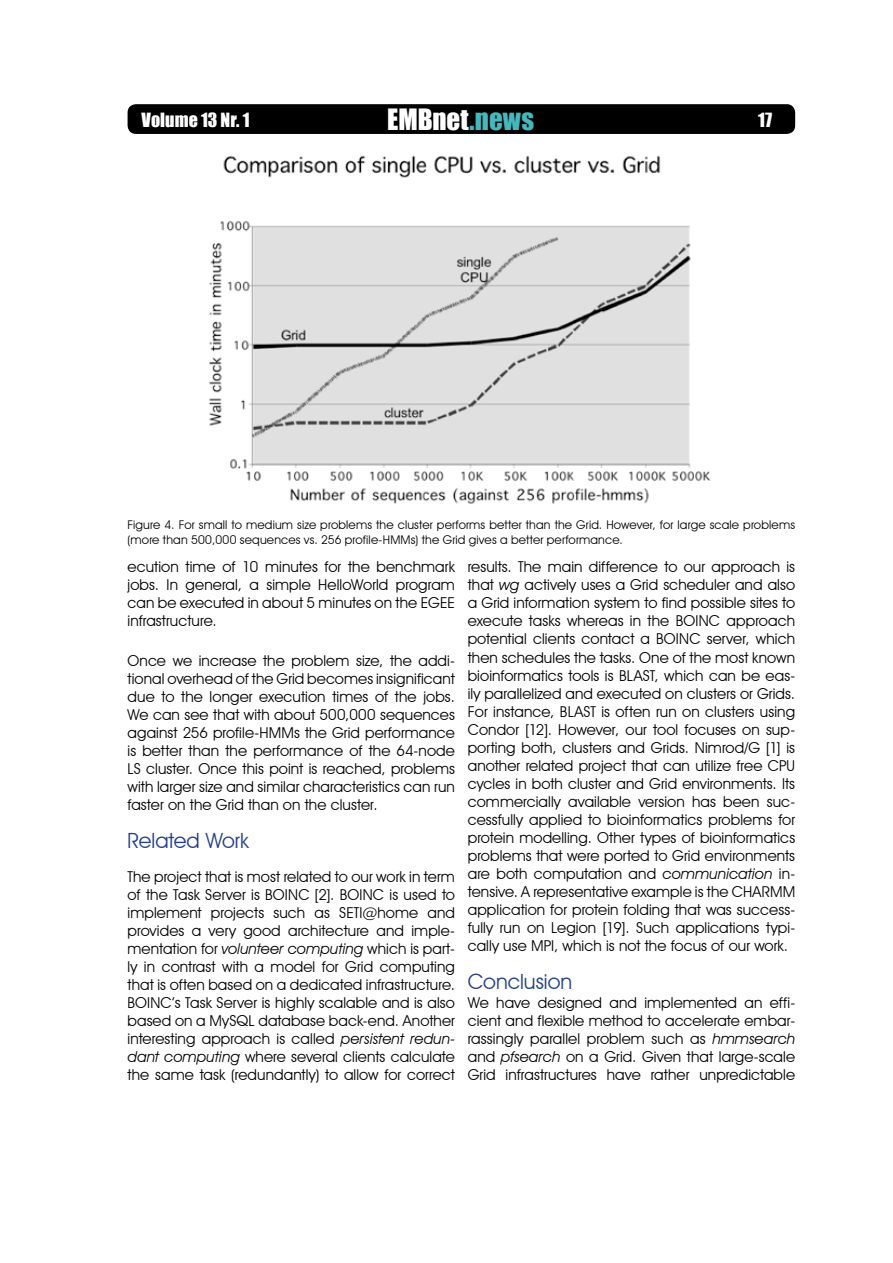
<style>
.page{position:relative;width:893px;height:1263px;background:#fff}
.page>*{position:absolute;margin:0;border:0;box-sizing:border-box;transform-origin:0 0}
.t1{font:27px "Impact";color:#fff}
.t2{font:21px "Avant Garde IT Cby BT";color:#24408f}
.t3{font:18px "Impact";letter-spacing:.005em;color:#fff}
.t4{font:15px/18px "Avant Garde IT Cby BT";letter-spacing:.005em;color:#000;text-align:justify}
.t5{font:12px/14.4px "Avant Garde IT Cby BT";letter-spacing:.015em;color:#000}
.s1{color:#44b8bc}
.s2{font-style:italic}
</style>
<div class="page">
<div style="left:128px;top:104px;width:667px;height:30px;background:#000;border-radius:9px"></div>
<img style="left:209px;top:155px;width:502px;height:349px">
<p class="t3" style="left:142px;top:106px;width:110px">Volume 13 Nr. 1</p>
<h1 class="t1" style="left:387px;top:98px;width:148px">EMBnet<span class="s1">.news</span></h1>
<p class="t3" style="left:758px;top:106px;width:16px">17</p>
<p class="t5" style="left:128px;top:518px;width:669px">Figure 4. For small to medium size problems the cluster performs better than the Grid. However, for large scale problems (more than 500,000 sequences vs. 256 profile-HMMs) the Grid gives a better performance.</p>
<p class="t4" style="left:128px;top:558px;width:329px">ecution time of 10 minutes for the benchmark jobs. In general, a simple HelloWorld program can be executed in about 5 minutes on the EGEE infrastructure.</p>
<p class="t4" style="left:128px;top:652px;width:329px">Once we increase the problem size, the addi&shy;tional overhead of the Grid becomes insignificant due to the longer execution times of the jobs.<br>We can see that with about 500,000 sequences against 256 profile-HMMs the Grid performance is better than the performance of the 64-node LS cluster. Once this point is reached, problems with larger size and similar characteristics can run faster on the Grid than on the cluster.</p>
<h2 class="t2" style="left:128px;top:828px;width:123px">Related Work</h2>
<p class="t4" style="left:128px;top:868px;width:329px">The project that is most related to our work in term of the Task Server is BOINC [2]. BOINC is used to implement projects such as SETI@home and provides a very good architecture and imple&shy;mentation for <span class="s2">volunteer computing</span> which is part&shy;ly in contrast with a model for Grid computing that is often based on a dedicated infrastructure.<br>BOINC’s Task Server is highly scalable and is also based on a MySQL database back-end. Another interesting approach is called <span class="s2">persistent redun&shy;dant computing</span> where several clients calculate the same task (redundantly) to allow for correct</p>
<p class="t4" style="left:468px;top:558px;width:329px">results. The main difference to our approach is that <span class="s2">wg</span> actively uses a Grid scheduler and also a Grid information system to find possible sites to execute tasks whereas in the BOINC approach potential clients contact a BOINC server, which then schedules the tasks. One of the most known bioinformatics tools is BLAST, which can be eas&shy;ily parallelized and executed on clusters or Grids.<br>For instance, BLAST is often run on clusters using Condor [12]. However, our tool focuses on sup&shy;porting both, clusters and Grids. Nimrod/G [1] is another related project that can utilize free CPU cycles in both cluster and Grid environments. Its commercially available version has been suc&shy;cessfully applied to bioinformatics problems for protein modelling. Other types of bioinformatics problems that were ported to Grid environments are both computation and <span class="s2">communication</span> in&shy;tensive. A representative example is the CHARMM application for protein folding that was success&shy;fully run on Legion [19]. Such applications typi&shy;cally use MPI, which is not the focus of our work.</p>
<h2 class="t2" style="left:468px;top:968px;width:106px">Conclusion</h2>
<p class="t4" style="left:468px;top:994px;width:329px">We have designed and implemented an effi&shy;cient and flexible method to accelerate embar&shy;rassingly parallel problem such as <span class="s2">hmmsearch </span>and <span class="s2">pfsearch</span> on a Grid. Given that large-scale Grid infrastructures have rather unpredictable</p>
</div>
